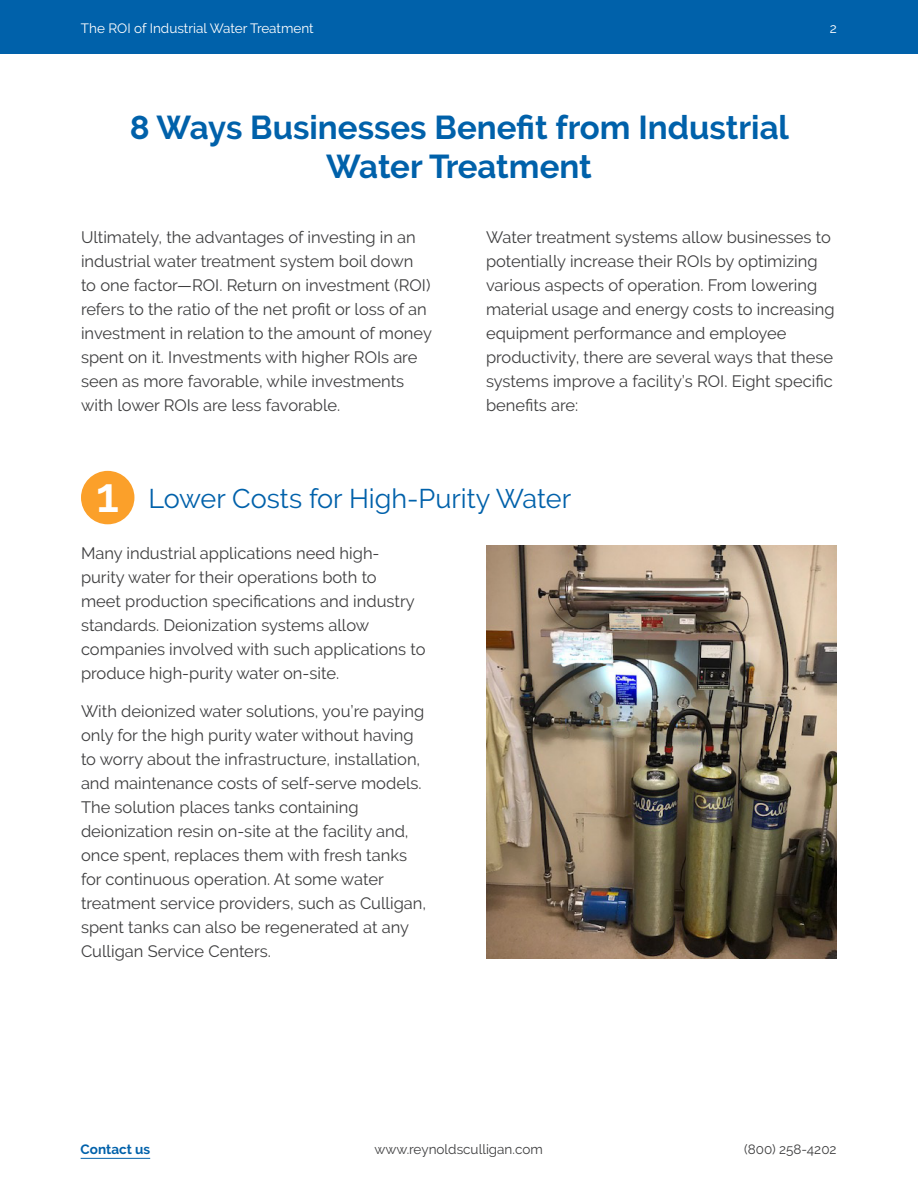
<style>
.page{position:relative;width:918px;height:1188px;background:#fff}
.page>*{position:absolute;margin:0;border:0;box-sizing:border-box;transform-origin:0 0}
.t1{font:600 48.6px "Raleway";color:#fff}
.t2{font:700 33px/39px "Raleway";color:#0061aa;text-align:center}
.t3{font:27px "Raleway";color:#0061aa}
.t4{font:16.5px/24px "Raleway";color:#3e3e3f}
.t5{font:13.5px "Raleway";color:#3e3e3f}
.t6{font:13.5px "Raleway";color:#fff}
.t7{font:700 13.5px "Raleway";color:#0061aa}
</style>
<div class="page">
<div style="left:0;top:0;width:918px;height:54px;background:#0061aa"></div>
<hr style="left:81px;top:1158px;width:69px;height:1px;background:#0061aa">
<div style="left:81px;top:471px;width:53px;height:53px;background:#fba02a;border-radius:50%"></div>
<img style="left:486px;top:545px;width:351px;height:413px">
<p class="t6" style="left:81px;top:21px;width:234px">The ROI of Industrial Water Treatment</p>
<p class="t6" style="left:830px;top:23px;width:9px">2</p>
<h2 class="t2" style="left:130px;top:108px;width:661px">8 Ways Businesses Benefit from Industrial<br>Water Treatment</h2>
<p class="t4" style="left:81px;top:226px;width:352px">Ultimately, the advantages of investing in an industrial water treatment system boil down to one factor—ROI. Return on investment (ROI) refers to the ratio of the net profit or loss of an investment in relation to the amount of money spent on it. Investments with higher ROIs are seen as more favorable, while investments with lower ROIs are less favorable.</p>
<p class="t4" style="left:486px;top:226px;width:350px">Water treatment systems allow businesses to potentially increase their ROIs by optimizing various aspects of operation. From lowering material usage and energy costs to increasing equipment performance and employee productivity, there are several ways that these systems improve a facility’s ROI. Eight specific benefits are:</p>
<h1 class="t1" style="left:96px;top:475px;width:24px">1</h1>
<h3 class="t3" style="left:148px;top:488px;width:424px">Lower Costs for High-Purity Water</h3>
<p class="t4" style="left:81px;top:543px;width:346px">Many industrial applications need high&shy;purity water for their operations both to<br>meet production specifications and industry standards. Deionization systems allow companies involved with such applications to produce high-purity water on-site.</p>
<p class="t4" style="left:81px;top:700px;width:347px">With deionized water solutions, you’re paying only for the high purity water without having to worry about the infrastructure, installation, and maintenance costs of self-serve models.<br>The solution places tanks containing deionization resin on-site at the facility and, once spent, replaces them with fresh tanks for continuous operation. At some water treatment service providers, such as Culligan, spent tanks can also be regenerated at any Culligan Service Centers.</p>
<p class="t7" style="left:81px;top:1144px;width:71px">Contact us</p>
<p class="t5" style="left:374px;top:1144px;width:170px">www.reynoldsculligan.com</p>
<p class="t5" style="left:744px;top:1144px;width:94px">(800) 258-4202</p>
</div>
